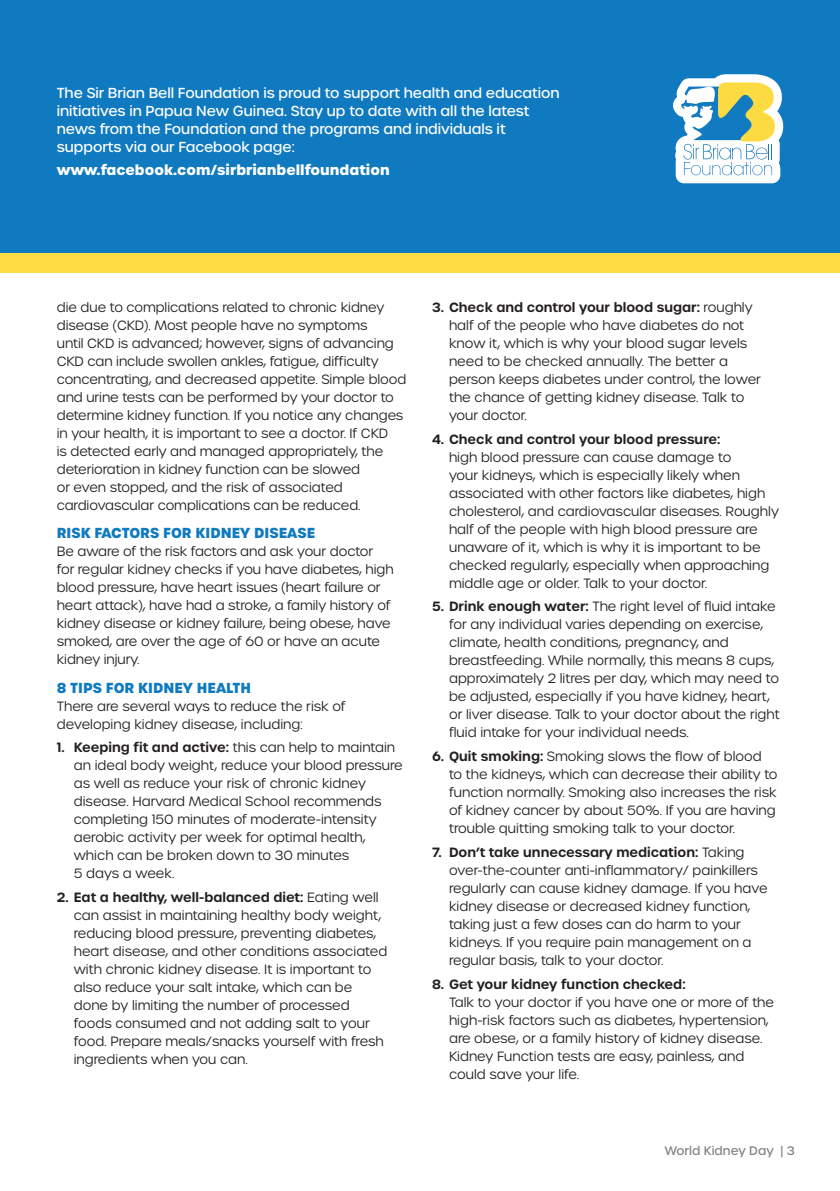
<style>
.page{position:relative;width:840px;height:1191px;background:#fff}
.page>*{position:absolute;margin:0;border:0;box-sizing:border-box;transform-origin:0 0}
.t1{font:500 14px/18px "Urbane";letter-spacing:-.005em;color:#fff}
.t2{font:700 14px "Urbane";color:#107ac0}
.t3{font:700 14px "Urbane";color:#fff}
.t4{font:300 13px/18px "Urbane";color:#231f20}
.t5{font:600 13px "Urbane";color:#231f20}
.t6{font:500 12px "Urbane";color:#808285}
.s1{font-weight:600}
</style>
<div class="page">
<div style="left:0;top:0;width:839px;height:270px;background:#107ac0"></div>
<svg style="left:673px;top:74px;width:109px;height:109px"></svg>
<div style="left:0;top:253px;width:839px;height:19px;background:#ffdc41"></div>
<p class="t1" style="left:57px;top:84px;width:504px">The Sir Brian Bell Foundation is proud to support health and education initiatives in Papua New Guinea. Stay up to date with all the latest news from the Foundation and the programs and individuals it supports via our Facebook page:</p>
<p class="t3" style="left:57px;top:161px;width:334px">www.facebook.com/sirbrianbellfoundation</p>
<p class="t4" style="left:57px;top:298px;width:351px">die due to complications related to chronic kidney disease (CKD). Most people have no symptoms<br>until CKD is advanced; however, signs of advancing CKD can include swollen ankles, fatigue, difficulty concentrating, and decreased appetite. Simple blood and urine tests can be performed by your doctor to determine kidney function. If you notice any changes in your health, it is important to see a doctor. If CKD<br>is detected early and managed appropriately, the deterioration in kidney function can be slowed<br>or even stopped, and the risk of associated cardiovascular complications can be reduced.</p>
<p class="t2" style="left:57px;top:523px;width:260px">RISK FACTORS FOR KIDNEY DISEASE</p>
<p class="t4" style="left:57px;top:542px;width:338px">Be aware of the risk factors and ask your doctor for regular kidney checks if you have diabetes, high blood pressure, have heart issues (heart failure or heart attack), have had a stroke, a family history of kidney disease or kidney failure, being obese, have smoked, are over the age of 60 or have an acute kidney injury.</p>
<p class="t2" style="left:57px;top:677px;width:196px">8 TIPS FOR KIDNEY HEALTH</p>
<p class="t4" style="left:57px;top:697px;width:290px">There are several ways to reduce the risk of developing kidney disease, including:</p>
<p class="t4" style="left:74px;top:738px;width:330px;text-indent:-17px"><span class="s1">1. Keeping fit and active:</span> this can help to maintain an ideal body weight, reduce your blood pressure as well as reduce your risk of chronic kidney disease. Harvard Medical School recommends completing 150 minutes of moderate-intensity aerobic activity per week for optimal health, which can be broken down to 30 minutes<br>5 days a week.</p>
<p class="t4" style="left:74px;top:888px;width:315px;text-indent:-17px"><span class="s1">2. Eat a healthy, well-balanced diet:</span> Eating well can assist in maintaining healthy body weight, reducing blood pressure, preventing diabetes, heart disease, and other conditions associated with chronic kidney disease. It is important to also reduce your salt intake, which can be done by limiting the number of processed foods consumed and not adding salt to your food. Prepare meals/snacks yourself with fresh ingredients when you can.</p>
<p class="t4" style="left:449px;top:298px;width:313px;text-indent:-17px"><span class="s1">3. Check and control your blood sugar:</span> roughly half of the people who have diabetes do not know it, which is why your blood sugar levels need to be checked annually. The better a person keeps diabetes under control, the lower the chance of getting kidney disease. Talk to your doctor.</p>
<p class="t5" style="left:432px;top:430px;width:289px">4. Check and control your blood pressure:</p>
<p class="t4" style="left:449px;top:448px;width:331px">high blood pressure can cause damage to<br>your kidneys, which is especially likely when associated with other factors like diabetes, high cholesterol, and cardiovascular diseases. Roughly half of the people with high blood pressure are unaware of it, which is why it is important to be checked regularly, especially when approaching middle age or older. Talk to your doctor.</p>
<p class="t4" style="left:449px;top:597px;width:332px;text-indent:-17px"><span class="s1">5. Drink enough water:</span> The right level of fluid intake for any individual varies depending on exercise, climate, health conditions, pregnancy, and breastfeeding. While normally, this means 8 cups, approximately 2 litres per day, which may need to be adjusted, especially if you have kidney, heart, or liver disease. Talk to your doctor about the right fluid intake for your individual needs.</p>
<p class="t4" style="left:449px;top:747px;width:330px;text-indent:-17px"><span class="s1">6. Quit smoking:</span> Smoking slows the flow of blood to the kidneys, which can decrease their ability to function normally. Smoking also increases the risk of kidney cancer by about 50%. If you are having trouble quitting smoking talk to your doctor.</p>
<p class="t4" style="left:449px;top:843px;width:320px;text-indent:-17px"><span class="s1">7. Don’t take unnecessary medication:</span> Taking over-the-counter anti-inflammatory/ painkillers regularly can cause kidney damage. If you have kidney disease or decreased kidney function, taking just a few doses can do harm to your kidneys. If you require pain management on a regular basis, talk to your doctor.</p>
<p class="t5" style="left:432px;top:975px;width:255px">8. Get your kidney function checked:</p>
<p class="t4" style="left:449px;top:993px;width:326px">Talk to your doctor if you have one or more of the high-risk factors such as diabetes, hypertension, are obese, or a family history of kidney disease.<br>Kidney Function tests are easy, painless, and could save your life.</p>
<p class="t6" style="left:664px;top:1142px;width:131px">World Kidney Day | 3</p>
</div>
